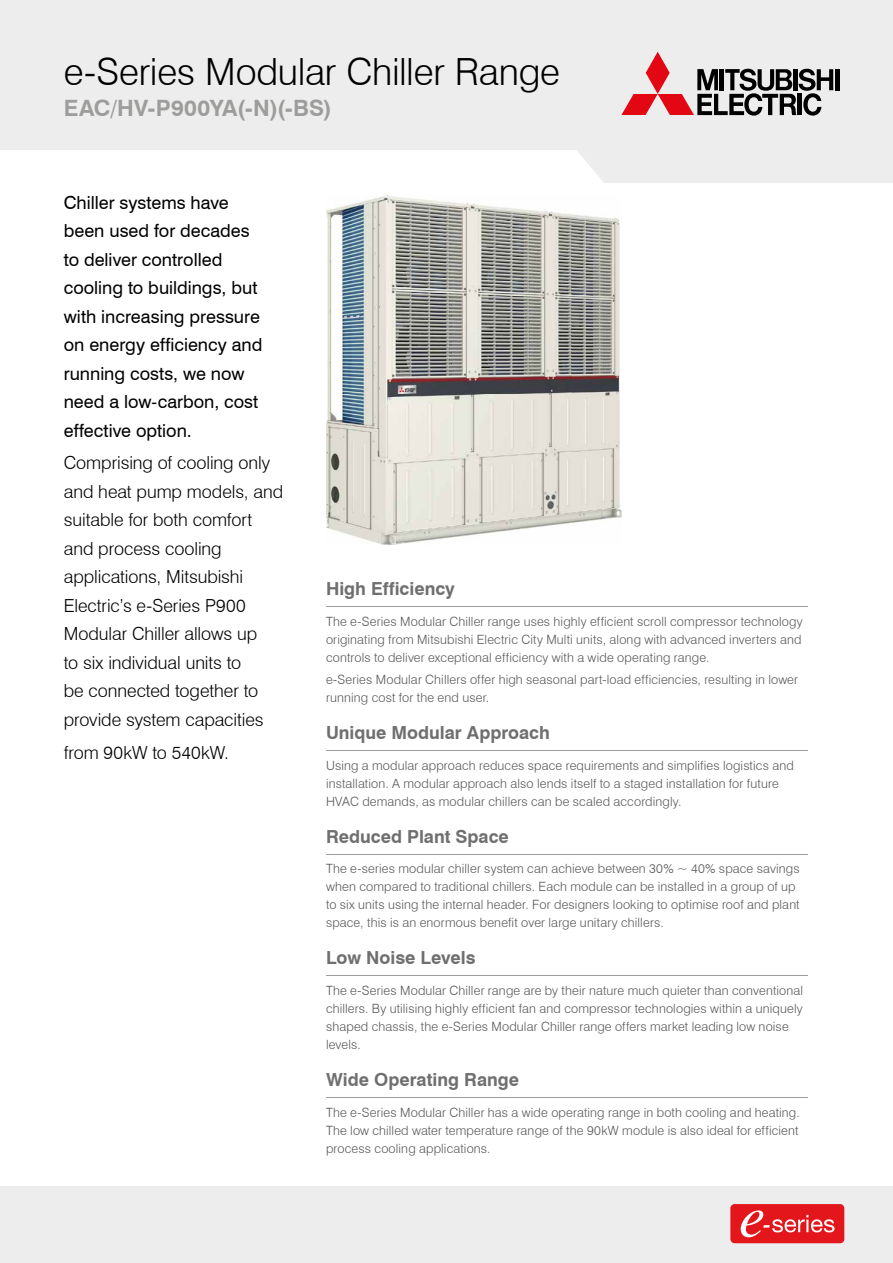
<style>
.page{position:relative;width:893px;height:1263px;background:#fff}
.page>*{position:absolute;margin:0;border:0;box-sizing:border-box;transform-origin:0 0}
.t1{font:300 37.5px "Swiss 721 BT";letter-spacing:-.01em;color:#000}
.t2{font:700 22.5px "Swiss 721 BT";letter-spacing:.005em;color:#9d9d9c}
.t3{font:300 18px/28.5px "Swiss 721 BT";letter-spacing:-.005em;color:#000}
.t4{font:18px/28.5px "Swiss 721 BT";color:#000}
.t5{font:700 18px "Swiss 721 BT";color:#706f6f}
.t6{font:300 12.75px/18px "Swiss 721 BT";letter-spacing:.01em;color:#575756}
</style>
<div class="page">
<div style="left:0;top:1187px;width:893px;height:76px;background:#ededed"></div>
<svg style="left:0;top:0;width:893px;height:183px;background:#efefef"></svg>
<svg style="left:621px;top:52px;width:212px;height:64px;background:#b69d9f"></svg>
<hr style="left:835px;top:69px;width:4px;height:21px;background:#000">
<hr style="left:326px;top:606px;width:482px;height:1px;background:#9d9d9c">
<hr style="left:326px;top:750px;width:482px;height:1px;background:#9d9d9c">
<hr style="left:326px;top:854px;width:482px;height:1px;background:#9d9d9c">
<hr style="left:326px;top:975px;width:482px;height:1px;background:#9d9d9c">
<hr style="left:326px;top:1097px;width:482px;height:1px;background:#9d9d9c">
<img style="left:326px;top:195px;width:295px;height:350px">
<div style="left:730px;top:1204px;width:114px;height:39px;background:#e3161b;border-radius:4px"></div>
<svg style="left:741px;top:1210px;width:93px;height:27px"></svg>
<h1 class="t1" style="left:64px;top:49px;width:498px">e-Series Modular Chiller Range</h1>
<h2 class="t2" style="left:64px;top:95px;width:270px">EAC/HV-P900YA(-N)(-BS)</h2>
<h3 class="t4" style="left:64px;top:188px;width:200px">Chiller systems have been used for decades to deliver controlled cooling to buildings, but with increasing pressure on energy efficiency and running costs, we now need a low-carbon, cost effective option.</h3>
<p class="t3" style="left:64px;top:448px;width:221px">Comprising of cooling only and heat pump models, and suitable for both comfort and process cooling applications, Mitsubishi<br>Electric’s e-Series P900<br>Modular Chiller allows up<br>to six individual units to<br>be connected together to provide system capacities</p>
<h3 class="t3" style="left:64px;top:738px;width:167px">from 90kW to 540kW.</h3>
<h3 class="t5" style="left:326px;top:578px;width:130px">High Efficiency</h3>
<p class="t6" style="left:326px;top:612px;width:478px;text-align:justify">The e-Series Modular Chiller range uses highly efficient scroll compressor technology originating from Mitsubishi Electric City Multi units, along with advanced inverters and controls to deliver exceptional efficiency with a wide operating range.</p>
<p class="t6" style="left:326px;top:671px;width:474px">e-Series Modular Chillers offer high seasonal part-load efficiencies, resulting in lower running cost for the end user.</p>
<h3 class="t5" style="left:326px;top:722px;width:226px">Unique Modular Approach</h3>
<p class="t6" style="left:326px;top:756px;width:469px">Using a modular approach reduces space requirements and simplifies logistics and installation. A modular approach also lends itself to a staged installation for future<br>HVAC demands, as modular chillers can be scaled accordingly.</p>
<h3 class="t5" style="left:326px;top:825px;width:184px">Reduced Plant Space</h3>
<p class="t6" style="left:326px;top:860px;width:475px">The e-series modular chiller system can achieve between 30% ~ 40% space savings when compared to traditional chillers. Each module can be installed in a group of up to six units using the internal header. For designers looking to optimise roof and plant space, this is an enormous benefit over large unitary chillers.</p>
<h3 class="t5" style="left:326px;top:947px;width:151px">Low Noise Levels</h3>
<p class="t6" style="left:326px;top:981px;width:479px">The e-Series Modular Chiller range are by their nature much quieter than conventional chillers. By utilising highly efficient fan and compressor technologies within a uniquely shaped chassis, the e-Series Modular Chiller range offers market leading low noise levels.</p>
<h3 class="t5" style="left:326px;top:1068px;width:195px">Wide Operating Range</h3>
<p class="t6" style="left:326px;top:1103px;width:475px;text-align:justify">The e-Series Modular Chiller has a wide operating range in both cooling and heating.<br>The low chilled water temperature range of the 90kW module is also ideal for efficient process cooling applications.</p>
</div>
